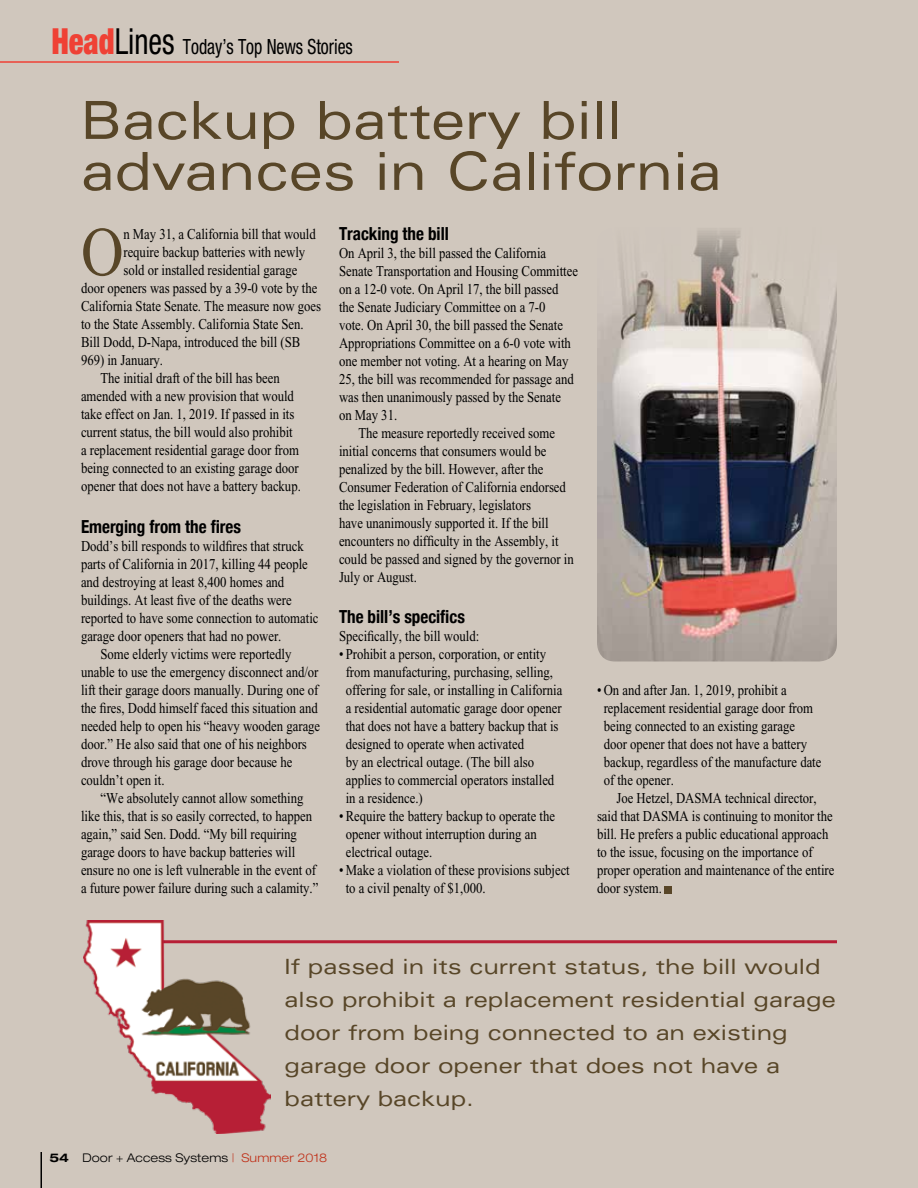
<style>
.page{position:relative;width:918px;height:1188px;background:#d0c7bd}
.page>*{position:absolute;margin:0;border:0;box-sizing:border-box;transform-origin:0 0}
.t1{font:69.45px "Times New Roman";color:#584628;scale:.85 1}
.t2{font:expanded 52.5px/51px "Univers";color:#584628;scale:.96 1}
.t3{font:expanded 21px/33px "Univers";color:#584628}
.t4{font:condensed 21px "Helvetica Neue";color:#000;scale:.85 1}
.t5{font:700 condensed 18px "Helvetica Neue";color:#000;scale:.95 1}
.t6{font:15px/18px "Times New Roman";color:#000;scale:.85 1}
.t7{font:300 expanded 12px "Helvetica Neue";letter-spacing:.01em;color:#000}
.s1{font-weight:900;font-size:36px;color:#ef4135}
.s2{font-size:36px}
.s3{font-weight:700}
.s4{color:#c0311a}
</style>
<div class="page">
<hr style="left:0;top:61px;width:399px;height:2px;background:#ef4135">
<img style="left:597px;top:230px;width:240px;height:432px">
<div style="left:665px;top:886px;width:7px;height:7px;background:#584628"></div>
<hr style="left:162px;top:940px;width:675px;height:3px;background:#b71f36">
<img style="left:83px;top:921px;width:187px;height:213px">
<hr style="left:40px;top:1152px;width:2px;height:36px;background:#000">
<h3 class="t4" style="left:51px;top:34px;width:356px"><span class="s1">Head</span><span class="s2">Lines</span> Today’s Top News Stories</h3>
<h2 class="t2" style="left:81px;top:94px;width:669px">Backup battery bill advances in California</h2>
<h1 class="t1" style="left:81px;top:214px;width:52px">O</h1>
<p class="t6" style="left:123px;top:225px;width:228px">n May 31, a California bill that would</p>
<p class="t6" style="left:123px;top:243px;width:215px">require backup batteries with newly</p>
<p class="t6" style="left:123px;top:261px;width:206px">sold or installed residential garage</p>
<p class="t6" style="left:81px;top:279px;width:280px">door openers was passed by a 39-0 vote by the</p>
<p class="t6" style="left:81px;top:297px;width:284px">California State Senate. The measure now goes</p>
<p class="t6" style="left:81px;top:315px;width:264px">to the State Assembly. California State Sen.</p>
<p class="t6" style="left:81px;top:333px;width:259px">Bill Dodd, D-Napa, introduced the bill (SB</p>
<p class="t6" style="left:81px;top:351px;width:98px">969) in January.</p>
<p class="t6" style="left:100px;top:369px;width:212px">The initial draft of the bill has been</p>
<p class="t6" style="left:81px;top:387px;width:252px">amended with a new provision that would</p>
<p class="t6" style="left:81px;top:405px;width:253px">take effect on Jan. 1, 2019. If passed in its</p>
<p class="t6" style="left:81px;top:423px;width:251px">current status, the bill would also prohibit</p>
<p class="t6" style="left:81px;top:441px;width:258px">a replacement residential garage door from</p>
<p class="t6" style="left:81px;top:459px;width:258px">being connected to an existing garage door</p>
<p class="t6" style="left:81px;top:477px;width:260px">opener that does not have a battery backup.</p>
<p class="t5" style="left:81px;top:512px;width:170px">Emerging from the fires</p>
<p class="t6" style="left:81px;top:537px;width:264px">Dodd’s bill responds to wildfires that struck</p>
<p class="t6" style="left:81px;top:555px;width:268px">parts of California in 2017, killing 44 people</p>
<p class="t6" style="left:81px;top:573px;width:241px">and destroying at least 8,400 homes and</p>
<p class="t6" style="left:81px;top:591px;width:249px">buildings. At least five of the deaths were</p>
<p class="t6" style="left:81px;top:609px;width:281px">reported to have some connection to automatic</p>
<p class="t6" style="left:81px;top:627px;width:237px">garage door openers that had no power.</p>
<p class="t6" style="left:100px;top:645px;width:226px">Some elderly victims were reportedly</p>
<p class="t6" style="left:81px;top:663px;width:281px">unable to use the emergency disconnect and/or</p>
<p class="t6" style="left:81px;top:681px;width:281px">lift their garage doors manually. During one of</p>
<p class="t6" style="left:81px;top:699px;width:280px">the fires, Dodd himself faced this situation and</p>
<p class="t6" style="left:81px;top:717px;width:283px">needed help to open his “heavy wooden garage</p>
<p class="t6" style="left:81px;top:735px;width:267px">door.” He also said that one of his neighbors</p>
<p class="t6" style="left:81px;top:753px;width:250px">drove through his garage door because he</p>
<p class="t6" style="left:81px;top:771px;width:100px">couldn’t open it.</p>
<p class="t6" style="left:100px;top:789px;width:240px">“We absolutely cannot allow something</p>
<p class="t6" style="left:81px;top:807px;width:273px">like this, that is so easily corrected, to happen</p>
<p class="t6" style="left:81px;top:825px;width:256px">again,” said Sen. Dodd. “My bill requiring</p>
<p class="t6" style="left:81px;top:843px;width:254px">garage doors to have backup batteries will</p>
<p class="t6" style="left:81px;top:861px;width:278px">ensure no one is left vulnerable in the event of</p>
<p class="t6" style="left:81px;top:879px;width:281px">a future power failure during such a calamity.”</p>
<p class="t5" style="left:339px;top:219px;width:117px">Tracking the bill</p>
<p class="t6" style="left:339px;top:244px;width:245px">On April 3, the bill passed the California</p>
<p class="t6" style="left:339px;top:262px;width:283px">Senate Transportation and Housing Committee</p>
<p class="t6" style="left:339px;top:280px;width:260px">on a 12-0 vote. On April 17, the bill passed</p>
<p class="t6" style="left:339px;top:298px;width:245px">the Senate Judiciary Committee on a 7-0</p>
<p class="t6" style="left:339px;top:316px;width:265px">vote. On April 30, the bill passed the Senate</p>
<p class="t6" style="left:339px;top:334px;width:274px">Appropriations Committee on a 6-0 vote with</p>
<p class="t6" style="left:339px;top:352px;width:271px">one member not voting. At a hearing on May</p>
<p class="t6" style="left:339px;top:370px;width:278px">25, the bill was recommended for passage and</p>
<p class="t6" style="left:339px;top:388px;width:263px">was then unanimously passed by the Senate</p>
<p class="t6" style="left:339px;top:406px;width:70px">on May 31.</p>
<p class="t6" style="left:358px;top:424px;width:233px">The measure reportedly received some</p>
<p class="t6" style="left:339px;top:442px;width:246px">initial concerns that consumers would be</p>
<p class="t6" style="left:339px;top:460px;width:242px">penalized by the bill. However, after the</p>
<p class="t6" style="left:339px;top:478px;width:269px">Consumer Federation of California endorsed</p>
<p class="t6" style="left:339px;top:496px;width:227px">the legislation in February, legislators</p>
<p class="t6" style="left:339px;top:514px;width:248px">have unanimously supported it. If the bill</p>
<p class="t6" style="left:339px;top:532px;width:260px">encounters no difficulty in the Assembly, it</p>
<p class="t6" style="left:339px;top:550px;width:278px">could be passed and signed by the governor in</p>
<p class="t6" style="left:339px;top:568px;width:93px">July or August.</p>
<p class="t5" style="left:339px;top:602px;width:134px">The bill’s specifics</p>
<p class="t6" style="left:339px;top:627px;width:167px">Specifically, the bill would:</p>
<p class="t6" style="left:346px;top:645px;width:256px;text-indent:-7px">• Prohibit a person, corporation, or entity from manufacturing, purchasing, selling, offering for sale, or installing in California a residential automatic garage door opener that does not have a battery backup that is designed to operate when activated<br>by an electrical outage. (The bill also applies to commercial operators installed in a residence.)</p>
<p class="t6" style="left:346px;top:807px;width:248px;text-indent:-7px">• Require the battery backup to operate the opener without interruption during an electrical outage.</p>
<p class="t6" style="left:346px;top:861px;width:265px;text-indent:-7px">• Make a violation of these provisions subject to a civil penalty of $1,000.</p>
<p class="t6" style="left:604px;top:681px;width:258px;text-indent:-7px">• On and after Jan. 1, 2019, prohibit a replacement residential garage door from being connected to an existing garage door opener that does not have a battery backup, regardless of the manufacture date of the opener.</p>
<p class="t6" style="left:597px;top:789px;width:281px;text-indent:19px">Joe Hetzel, DASMA technical director, said that DASMA is continuing to monitor the bill. He prefers a public educational approach to the issue, focusing on the importance of proper operation and maintenance of the entire door system.</p>
<h3 class="t3" style="left:285px;top:949px;width:553px">If passed in its current status, the bill would also prohibit a replacement residential garage door from being connected to an existing garage door opener that does not have a battery backup.</h3>
<p class="t7" style="left:49px;top:1151px;width:279px"><span class="s3">54</span> Door + Access Systems <span class="s4">| Summer 2018</span></p>
</div>
